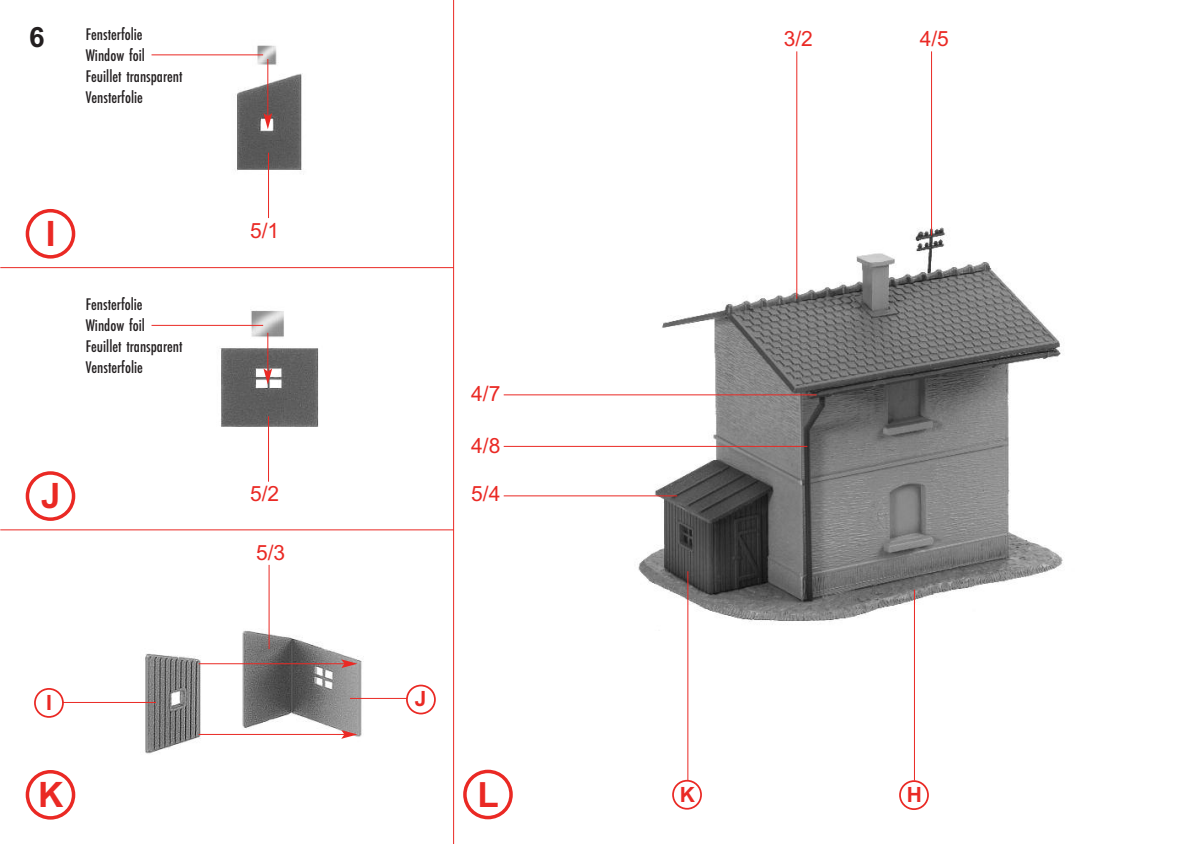
<style>
.page{position:relative;width:1191px;height:844px;background:#fff}
.page>*{position:absolute;margin:0;border:0;box-sizing:border-box;transform-origin:0 0}
.t1{font:700 35px "Arial";color:#ea2924}
.t2{font:700 28px "Arial";color:#231f20}
.t3{font:21px "Arial";color:#ea2924}
.t4{font:700 21px "Arial";color:#ea2924}
.t5{font:17.5px/21px "Futura EF Medium Con";color:#231f20}
</style>
<div class="page">
<img style="left:600px;top:214px;width:463px;height:416px">
<img style="left:216px;top:310px;width:103px;height:117px">
<img style="left:232px;top:45px;width:71px;height:126px">
<img style="left:141px;top:628px;width:227px;height:126px">
<hr style="left:453px;top:0;width:1px;height:843px;background:#ea2924">
<hr style="left:0;top:267px;width:454px;height:1px;background:#ea2924">
<hr style="left:0;top:529px;width:454px;height:1px;background:#ea2924">
<hr style="left:796px;top:51px;width:1px;height:248px;background:#ea2924">
<hr style="left:931px;top:51px;width:1px;height:184px;background:#ea2924">
<hr style="left:504px;top:495px;width:173px;height:1px;background:#ea2924">
<hr style="left:504px;top:394px;width:312px;height:1px;background:#ea2924">
<hr style="left:504px;top:446px;width:303px;height:1px;background:#ea2924">
<hr style="left:269px;top:564px;width:1px;height:85px;background:#ea2924">
<hr style="left:62px;top:701px;width:94px;height:1px;background:#ea2924">
<hr style="left:350px;top:697px;width:57px;height:1px;background:#ea2924">
<hr style="left:268px;top:153px;width:1px;height:65px;background:#ea2924">
<hr style="left:268px;top:416px;width:1px;height:65px;background:#ea2924">
<hr style="left:914px;top:589px;width:1px;height:191px;background:#ea2924">
<hr style="left:687px;top:571px;width:1px;height:209px;background:#ea2924">
<hr style="left:267px;top:59px;width:1px;height:57px;background:#ea2924">
<svg style="left:263px;top:113px;width:9px;height:16px"></svg>
<hr style="left:267px;top:332px;width:1px;height:39px;background:#ea2924">
<svg style="left:263px;top:368px;width:9px;height:16px"></svg>
<hr style="left:199px;top:663px;width:145px;height:1px;background:#ea2924">
<svg style="left:341px;top:659px;width:16px;height:9px"></svg>
<hr style="left:199px;top:733px;width:145px;height:1px;background:#ea2924">
<svg style="left:341px;top:729px;width:16px;height:9px"></svg>
<hr style="left:151px;top:54px;width:112px;height:1px;background:#ea2924">
<hr style="left:151px;top:325px;width:112px;height:1px;background:#ea2924">
<svg style="left:26px;top:209px;width:49px;height:49px"></svg>
<svg style="left:26px;top:471px;width:49px;height:49px"></svg>
<svg style="left:26px;top:770px;width:49px;height:49px"></svg>
<svg style="left:463px;top:769px;width:50px;height:50px"></svg>
<svg style="left:899px;top:780px;width:30px;height:29px"></svg>
<svg style="left:34px;top:688px;width:30px;height:29px"></svg>
<svg style="left:406px;top:684px;width:30px;height:30px"></svg>
<svg style="left:672px;top:779px;width:30px;height:30px"></svg>
<p class="t5" style="left:86px;top:24px;width:98px">Fensterfolie<br>Window foil<br>Feuillet transparent<br>Vensterfolie</p>
<h2 class="t2" style="left:29px;top:21px;width:17px">6</h2>
<p class="t3" style="left:783px;top:27px;width:31px">3/2</p>
<h1 class="t1" style="left:46px;top:213px;width:11px">I</h1>
<p class="t5" style="left:86px;top:294px;width:98px">Fensterfolie<br>Window foil<br>Feuillet transparent<br>Vensterfolie</p>
<h1 class="t1" style="left:41px;top:475px;width:21px">J</h1>
<p class="t3" style="left:250px;top:218px;width:31px">5/1</p>
<p class="t3" style="left:250px;top:481px;width:31px">5/2</p>
<p class="t3" style="left:256px;top:540px;width:31px">5/3</p>
<p class="t3" style="left:471px;top:381px;width:31px">4/7</p>
<p class="t3" style="left:471px;top:433px;width:31px">4/8</p>
<p class="t3" style="left:471px;top:481px;width:31px">5/4</p>
<p class="t4" style="left:46px;top:690px;width:7px">I</p>
<p class="t4" style="left:415px;top:686px;width:13px">J</p>
<p class="t3" style="left:919px;top:26px;width:31px">4/5</p>
<h1 class="t1" style="left:38px;top:774px;width:27px">K</h1>
<h1 class="t1" style="left:477px;top:774px;width:23px">L</h1>
<p class="t4" style="left:906px;top:782px;width:17px">H</p>
<p class="t4" style="left:679px;top:782px;width:17px">K</p>
</div>
